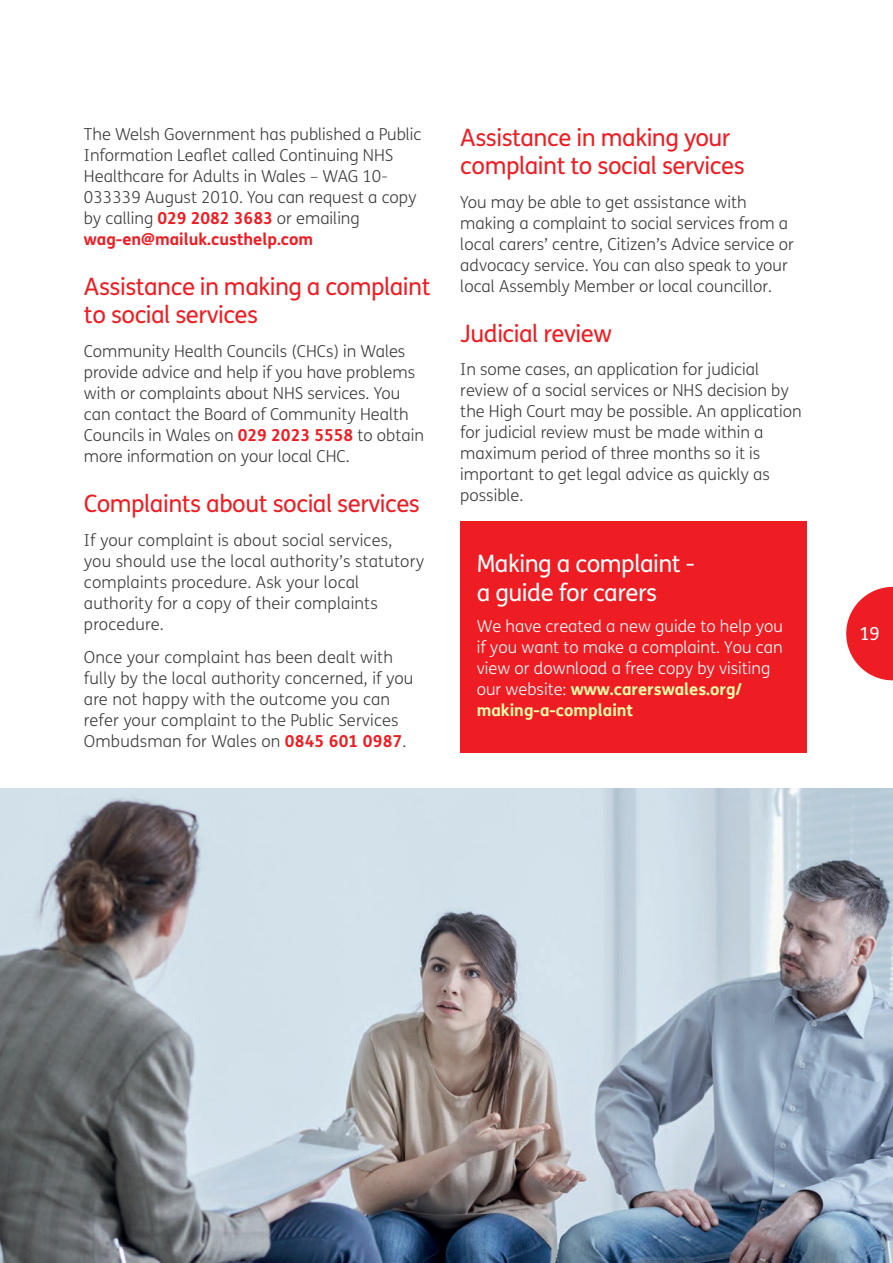
<style>
.page{position:relative;width:893px;height:1263px;background:#fff}
.page>*{position:absolute;margin:0;border:0;box-sizing:border-box;transform-origin:0 0}
.t1{font:24px/28.5px "FS Me";letter-spacing:-.02em;color:#ee1d23}
.t2{font:24px/28.5px "FS Me";letter-spacing:-.02em;color:#fff}
.t3{font:18px "FS Me";color:#fff}
.t4{font:300 16.5px/21px "FS Me";color:#3e3e3f}
.t5{font:300 16.5px/21.1px "FS Me";color:#fff}
.s1{font-weight:700;color:#ee1d23}
.s2{font-weight:700;color:#ffa}
</style>
<div class="page">
<div style="left:460px;top:521px;width:347px;height:232px;background:#ee1d23"></div>
<img style="left:0;top:788px;width:893px;height:475px">
<svg style="left:846px;top:587px;width:47px;height:93px"></svg>
<p class="t4" style="left:84px;top:124px;width:339px">The Welsh Government has published a Public Information Leaflet called Continuing NHS Healthcare for Adults in Wales – WAG 10- 033339 August 2010. You can request a copy by calling <span class="s1">029 2082 3683</span> or emailing <span class="s1">wag-en@mailuk.custhelp.com</span></p>
<h1 class="t1" style="left:84px;top:273px;width:348px">Assistance in making a complaint to social services</h1>
<p class="t4" style="left:84px;top:341px;width:341px">Community Health Councils (CHCs) in Wales provide advice and help if you have problems with or complaints about NHS services. You can contact the Board of Community Health Councils in Wales on <span class="s1">029 2023 5558</span> to obtain more information on your local CHC.</p>
<h1 class="t1" style="left:84px;top:490px;width:337px">Complaints about social services</h1>
<p class="t4" style="left:84px;top:530px;width:342px">If your complaint is about social services,<br>you should use the local authority’s statutory complaints procedure. Ask your local authority for a copy of their complaints procedure.</p>
<p class="t4" style="left:84px;top:647px;width:331px">Once your complaint has been dealt with fully by the local authority concerned, if you are not happy with the outcome you can refer your complaint to the Public Services Ombudsman for Wales on <span class="s1">0845 601 0987</span>.</p>
<h1 class="t1" style="left:460px;top:123px;width:286px">Assistance in making your complaint to social services</h1>
<p class="t4" style="left:460px;top:192px;width:335px">You may be able to get assistance with making a complaint to social services from a local carers’ centre, Citizen’s Advice service or advocacy service. You can also speak to your local Assembly Member or local councillor.</p>
<h1 class="t1" style="left:460px;top:319px;width:153px">Judicial review</h1>
<p class="t4" style="left:460px;top:359px;width:343px">In some cases, an application for judicial review of a social services or NHS decision by the High Court may be possible. An application for judicial review must be made within a maximum period of three months so it is important to get legal advice as quickly as possible.</p>
<h1 class="t2" style="left:477px;top:550px;width:220px">Making a complaint - a guide for carers</h1>
<p class="t5" style="left:477px;top:616px;width:308px">We have created a new guide to help you if you want to make a complaint. You can view or download a free copy by visiting our website: <span class="s2">www.carers</span><span class="s2">wales.org/ making-a-complaint</span></p>
<p class="t3" style="left:859px;top:624px;width:22px">19</p>
</div>
